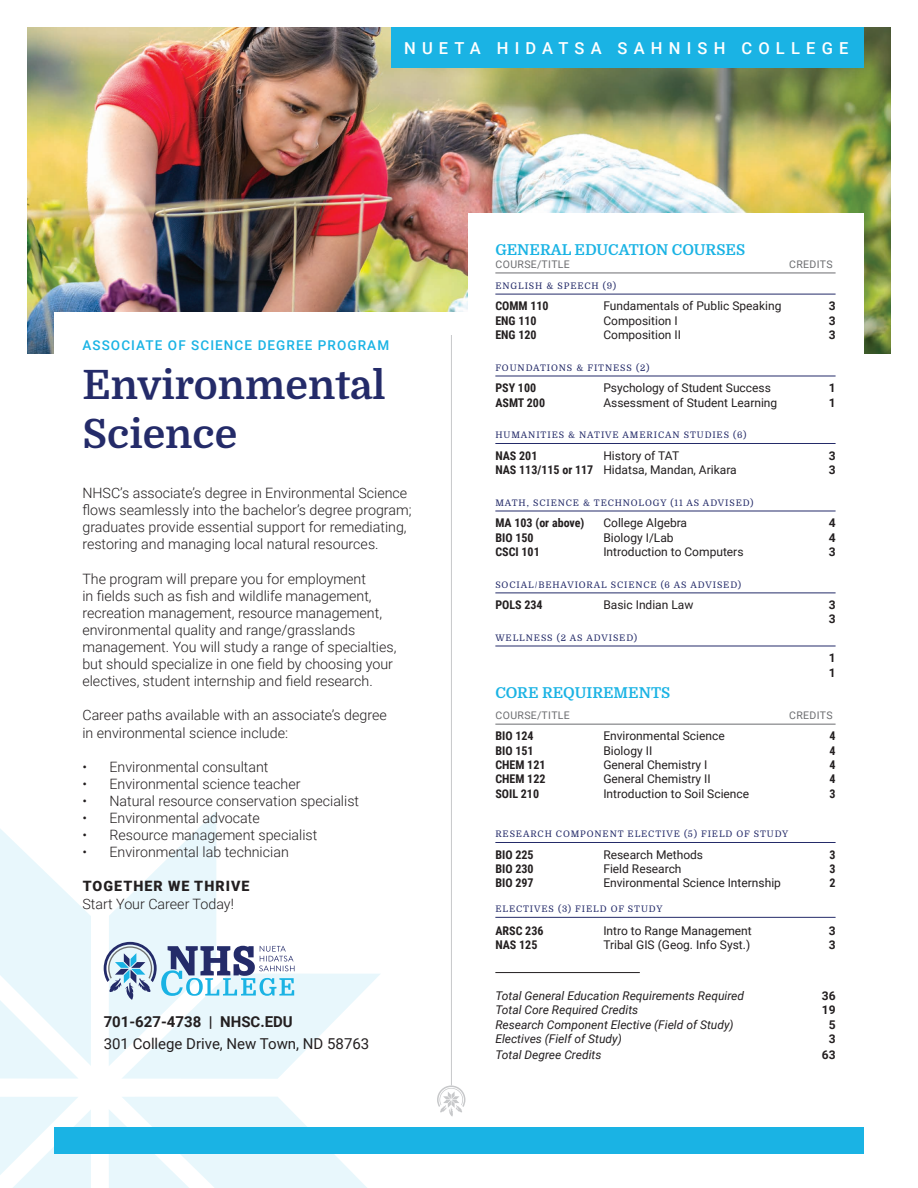
<style>
.page{position:relative;width:918px;height:1188px;background:#fff}
.page>*{position:absolute;margin:0;border:0;box-sizing:border-box;transform-origin:0 0}
.t1{font:700 40.5px/48.6px "Domine";color:#242b69}
.t2{font:500 16.5px "Roboto";letter-spacing:.375em;color:#fff}
.t3{font:700 15px "Domine";color:#1ab3e4}
.t4{font:15px "Roboto";color:#231f20}
.t5{font:700 15px "Roboto";color:#231f20}
.t6{font:300 14.25px/17.1px "Roboto";color:#231f20}
.t7{font:900 14.25px "Roboto";letter-spacing:.075em;color:#231f20}
.t8{font:500 13.5px "Roboto";letter-spacing:.08em;color:#1ab3e4}
.t9{font:12px "Roboto";color:#231f20}
.t10{font:italic 12px "Roboto";color:#231f20}
.t11{font:700 12px "Roboto Condensed";color:#231f20}
.t12{font:700 12px/14.4px "Roboto";color:#231f20}
.t13{font:10.5px "Roboto";letter-spacing:.035em;color:#6c6d70}
.t14{font:9px "Domine";letter-spacing:.1em;color:#242b69}
.s1{font-family:"Roboto Condensed";font-weight:700}
</style>
<div class="page">
<svg style="left:0;top:829px;width:91px;height:250px"></svg>
<svg style="left:0;top:1097px;width:91px;height:91px"></svg>
<svg style="left:109px;top:1097px;width:258px;height:91px"></svg>
<img style="left:27px;top:27px;width:864px;height:326px">
<div style="left:54px;top:312px;width:810px;height:161px;background:#fff"></div>
<div style="left:54px;top:1127px;width:810px;height:27px;background:#1ab3e4"></div>
<div style="left:392px;top:27px;width:472px;height:40px;background:#1ab3e4"></div>
<svg style="left:104px;top:811px;width:276px;height:268px"></svg>
<hr style="left:451px;top:335px;width:1px;height:750px;background:#c7c8ca">
<div style="left:468px;top:214px;width:396px;height:265px;background:#fff"></div>
<svg style="left:437px;top:1085px;width:28px;height:32px"></svg>
<hr style="left:495px;top:273px;width:341px;height:1px;background:#6c6d70">
<hr style="left:495px;top:294px;width:341px;height:1px;background:#242b69">
<hr style="left:495px;top:376px;width:341px;height:1px;background:#242b69">
<hr style="left:495px;top:443px;width:341px;height:1px;background:#242b69">
<hr style="left:495px;top:511px;width:341px;height:1px;background:#242b69">
<hr style="left:495px;top:593px;width:341px;height:1px;background:#242b69">
<hr style="left:495px;top:646px;width:341px;height:1px;background:#242b69">
<hr style="left:495px;top:724px;width:341px;height:1px;background:#6c6d70">
<hr style="left:495px;top:842px;width:341px;height:1px;background:#242b69">
<hr style="left:495px;top:917px;width:341px;height:1px;background:#242b69">
<hr style="left:495px;top:972px;width:145px;height:1px;background:#231f20">
<p class="t2" style="left:404px;top:37px;width:446px">NUETA HIDATSA SAHNISH COLLEGE</p>
<p class="t8" style="left:82px;top:336px;width:308px">ASSOCIATE OF SCIENCE DEGREE PROGRAM</p>
<h1 class="t1" style="left:82px;top:361px;width:305px">Environmental<br>Science</h1>
<p class="t6" style="left:82px;top:484px;width:331px">NHSC’s associate’s degree in Environmental Science flows seamlessly into the bachelor’s degree program; graduates provide essential support for remediating, restoring and managing local natural resources.</p>
<p class="t6" style="left:82px;top:570px;width:316px">The program will prepare you for employment<br>in fields such as fish and wildlife management, recreation management, resource management, environmental quality and range/grasslands management. You will study a range of specialties, but should specialize in one field by choosing your electives, student internship and field research.</p>
<p class="t6" style="left:82px;top:706px;width:306px">Career paths available with an associate’s degree in environmental science include:</p>
<p class="t6" style="left:82px;top:758px;width:188px">• Environmental consultant</p>
<p class="t6" style="left:82px;top:775px;width:220px">• Environmental science teacher</p>
<p class="t6" style="left:82px;top:792px;width:278px">• Natural resource conservation specialist</p>
<p class="t6" style="left:82px;top:809px;width:179px">• Environmental advocate</p>
<p class="t6" style="left:82px;top:826px;width:236px">• Resource management specialist</p>
<p class="t6" style="left:82px;top:843px;width:208px">• Environmental lab technician</p>
<p class="t7" style="left:83px;top:876px;width:168px">TOGETHER WE THRIVE</p>
<p class="t6" style="left:82px;top:894px;width:153px">Start Your Career Today!</p>
<p class="t5" style="left:104px;top:1011px;width:191px">701-627-4738 | NHSC.EDU</p>
<p class="t4" style="left:104px;top:1033px;width:267px">301 College Drive, New Town, ND 58763</p>
<p class="t3" style="left:495px;top:242px;width:251px">GENERAL EDUCATION COURSES</p>
<p class="t13" style="left:496px;top:257px;width:76px">COURSE/TITLE</p>
<p class="t13" style="left:789px;top:257px;width:45px">CREDITS</p>
<p class="t14" style="left:495px;top:281px;width:122px">ENGLISH &amp; SPEECH (9)</p>
<p class="t11" style="left:495px;top:298px;width:55px">COMM 110</p>
<p class="t9" style="left:603px;top:298px;width:180px">Fundamentals of Public Speaking</p>
<p class="t12" style="left:829px;top:298px;width:8px">3</p>
<p class="t11" style="left:495px;top:312px;width:43px">ENG 110</p>
<p class="t9" style="left:603px;top:312px;width:76px">Composition I</p>
<p class="t12" style="left:829px;top:313px;width:8px">3</p>
<p class="t11" style="left:495px;top:326px;width:43px">ENG 120</p>
<p class="t9" style="left:603px;top:326px;width:79px">Composition II</p>
<p class="t12" style="left:829px;top:327px;width:8px">3</p>
<p class="t14" style="left:495px;top:363px;width:155px">FOUNDATIONS &amp; FITNESS (2)</p>
<p class="t11" style="left:495px;top:379px;width:42px">PSY 100</p>
<p class="t9" style="left:603px;top:379px;width:169px">Psychology of Student Success</p>
<p class="t12" style="left:829px;top:380px;width:8px">1</p>
<p class="t11" style="left:495px;top:394px;width:51px">ASMT 200</p>
<p class="t9" style="left:603px;top:394px;width:175px">Assessment of Student Learning</p>
<p class="t12" style="left:829px;top:395px;width:8px">1</p>
<p class="t14" style="left:495px;top:430px;width:253px">HUMANITIES &amp; NATIVE AMERICAN STUDIES (6)</p>
<p class="t11" style="left:495px;top:447px;width:44px">NAS 201</p>
<p class="t9" style="left:603px;top:447px;width:77px">History of TAT</p>
<p class="t12" style="left:829px;top:448px;width:8px">3</p>
<p class="t9" style="left:495px;top:461px;width:243px"><span class="s1">NAS 113/115 or 117</span> Hidatsa, Mandan, Arikara</p>
<p class="t12" style="left:829px;top:462px;width:8px">3</p>
<p class="t14" style="left:495px;top:498px;width:260px">MATH, SCIENCE &amp; TECHNOLOGY (11 AS ADVISED)</p>
<p class="t11" style="left:495px;top:514px;width:91px">MA 103 (or above)</p>
<p class="t9" style="left:603px;top:514px;width:85px">College Algebra</p>
<p class="t12" style="left:829px;top:515px;width:8px">4</p>
<p class="t11" style="left:495px;top:529px;width:40px">BIO 150</p>
<p class="t9" style="left:603px;top:529px;width:72px">Biology I/Lab</p>
<p class="t12" style="left:829px;top:530px;width:8px">4</p>
<p class="t11" style="left:495px;top:543px;width:46px">CSCI 101</p>
<p class="t9" style="left:603px;top:543px;width:142px">Introduction to Computers</p>
<p class="t12" style="left:829px;top:544px;width:8px">3</p>
<p class="t14" style="left:495px;top:580px;width:247px">SOCIAL/BEHAVIORAL SCIENCE (6 AS ADVISED)</p>
<p class="t11" style="left:495px;top:596px;width:49px">POLS 234</p>
<p class="t9" style="left:603px;top:596px;width:92px">Basic Indian Law</p>
<p class="t12" style="left:829px;top:597px;width:8px">3<br>3</p>
<p class="t14" style="left:495px;top:633px;width:143px">WELLNESS (2 AS ADVISED)</p>
<p class="t12" style="left:829px;top:650px;width:8px">1<br>1</p>
<p class="t3" style="left:495px;top:684px;width:176px">CORE REQUIREMENTS</p>
<p class="t13" style="left:496px;top:708px;width:76px">COURSE/TITLE</p>
<p class="t13" style="left:789px;top:708px;width:45px">CREDITS</p>
<p class="t11" style="left:495px;top:728px;width:40px">BIO 124</p>
<p class="t9" style="left:603px;top:728px;width:123px">Environmental Science</p>
<p class="t11" style="left:830px;top:728px;width:8px">4</p>
<p class="t11" style="left:495px;top:742px;width:40px">BIO 151</p>
<p class="t9" style="left:603px;top:742px;width:50px">Biology II</p>
<p class="t11" style="left:830px;top:742px;width:8px">4</p>
<p class="t11" style="left:495px;top:756px;width:52px">CHEM 121</p>
<p class="t9" style="left:603px;top:756px;width:106px">General Chemistry I</p>
<p class="t11" style="left:830px;top:756px;width:8px">4</p>
<p class="t11" style="left:495px;top:771px;width:52px">CHEM 122</p>
<p class="t9" style="left:603px;top:771px;width:109px">General Chemistry II</p>
<p class="t11" style="left:830px;top:771px;width:8px">4</p>
<p class="t11" style="left:495px;top:785px;width:45px">SOIL 210</p>
<p class="t9" style="left:603px;top:785px;width:147px">Introduction to Soil Science</p>
<p class="t11" style="left:830px;top:785px;width:8px">3</p>
<p class="t14" style="left:495px;top:829px;width:295px">RESEARCH COMPONENT ELECTIVE (5) FIELD OF STUDY</p>
<p class="t11" style="left:495px;top:846px;width:40px">BIO 225</p>
<p class="t9" style="left:603px;top:846px;width:101px">Research Methods</p>
<p class="t11" style="left:830px;top:846px;width:8px">3</p>
<p class="t11" style="left:495px;top:860px;width:40px">BIO 230</p>
<p class="t9" style="left:603px;top:860px;width:80px">Field Research</p>
<p class="t11" style="left:830px;top:860px;width:8px">3</p>
<p class="t11" style="left:495px;top:875px;width:40px">BIO 297</p>
<p class="t9" style="left:603px;top:875px;width:179px">Environmental Science Internship</p>
<p class="t11" style="left:830px;top:875px;width:8px">2</p>
<p class="t14" style="left:495px;top:904px;width:169px">ELECTIVES (3) FIELD OF STUDY</p>
<p class="t11" style="left:495px;top:922px;width:50px">ARSC 236</p>
<p class="t9" style="left:603px;top:922px;width:150px">Intro to Range Management</p>
<p class="t12" style="left:829px;top:923px;width:8px">3</p>
<p class="t11" style="left:495px;top:937px;width:44px">NAS 125</p>
<p class="t9" style="left:603px;top:937px;width:148px">Tribal GIS (Geog. Info Syst.)</p>
<p class="t12" style="left:829px;top:937px;width:8px">3</p>
<p class="t10" style="left:495px;top:987px;width:250px">Total General Education Requirements Required</p>
<p class="t12" style="left:822px;top:988px;width:15px">36</p>
<p class="t10" style="left:495px;top:1001px;width:144px">Total Core Required Credits</p>
<p class="t12" style="left:822px;top:1002px;width:15px">19</p>
<p class="t10" style="left:495px;top:1016px;width:240px">Research Component Elective (Field of Study)</p>
<p class="t12" style="left:829px;top:1017px;width:8px">5</p>
<p class="t10" style="left:495px;top:1030px;width:128px">Electives (Fielf of Study)</p>
<p class="t12" style="left:829px;top:1031px;width:8px">3</p>
<p class="t10" style="left:495px;top:1047px;width:108px">Total Degree Credits</p>
<p class="t12" style="left:822px;top:1048px;width:15px">63</p>
</div>
